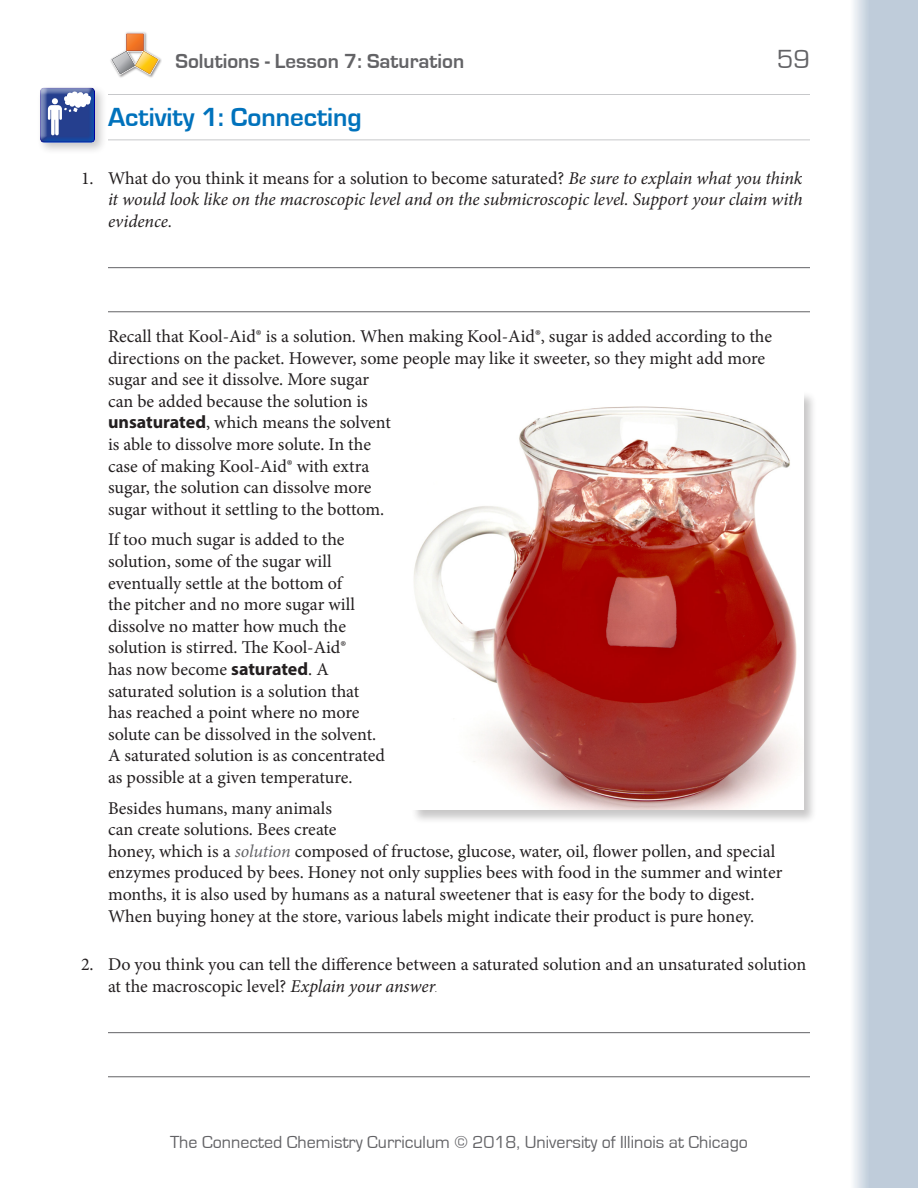
<style>
.page{position:relative;width:918px;height:1188px;background:#fff}
.page>*{position:absolute;margin:0;border:0;box-sizing:border-box;transform-origin:0 0}
.t1{font:700 27px "Eurostile";color:#0072bc}
.t2{font:27px "Eurostile";color:#636366}
.t3{font:700 21px "Eurostile";color:#636366}
.t4{font:18px/21.6px "Minion Pro";letter-spacing:-.005em;color:#231f20}
.t5{font:italic 18px/21.6px "Minion Pro";letter-spacing:-.005em;color:#231f20;text-align:justify}
.t6{font:18px "Eurostile";color:#636366}
.s1{font-style:normal}
.s2{font-family:"Myriad Pro";font-weight:700}
.s3{font-style:italic;color:#636366}
.s4{font-style:italic}
.s5{font-style:italic;font-size:9px}
.s6{font-style:inherit}
</style>
<div class="page">
<svg style="left:853px;top:0;width:65px;height:1188px;background:#c5d1dd"></svg>
<img style="left:118px;top:32px;width:44px;height:46px">
<svg style="left:110px;top:33px;width:50px;height:42px"></svg>
<hr style="left:108px;top:94px;width:702px;height:1px;background:#c7c8ca">
<hr style="left:108px;top:139px;width:702px;height:1px;background:#c7c8ca">
<hr style="left:108px;top:267px;width:702px;height:1px;background:#636366">
<hr style="left:108px;top:311px;width:702px;height:1px;background:#636366">
<hr style="left:108px;top:1032px;width:702px;height:1px;background:#636366">
<hr style="left:108px;top:1076px;width:702px;height:1px;background:#636366">
<div style="left:37px;top:84px;width:71px;height:72px;background:#231f20;opacity:.25"></div>
<div style="left:37px;top:84px;width:65px;height:60px;background:#00aeef;opacity:.75"></div>
<div style="left:411px;top:391px;width:407px;height:433px;background:#231f20;opacity:.25"></div>
<img style="left:412px;top:392px;width:391px;height:418px">
<p class="t3" style="left:176px;top:49px;width:290px">Solutions - Lesson 7: Saturation</p>
<h1 class="t2" style="left:777px;top:44px;width:35px">59</h1>
<h1 class="t1" style="left:108px;top:102px;width:255px">Activity 1: Connecting</h1>
<p class="t5" style="left:108px;top:167px;width:696px;text-indent:-27px"><span class="s1">1. What do you think it means for a solution to become saturated?</span> Be sure to explain what you think it would look like on the macroscopic level and on the submicroscopic level. Support your claim with evidence.</p>
<p class="t4" style="left:108px;top:326px;width:666px">Recall that Kool-Aid® is a solution. When making Kool-Aid®, sugar is added according to the directions on the packet. However, some people may like it sweeter, so they might add more sugar and see it dissolve. More sugar<br>can be added because the solution is<br><span class="s2">unsaturated</span>, which means the solvent<br>is able to dissolve more solute. In the<br>case of making Kool-Aid® with extra<br>sugar, the solution can dissolve more<br>sugar without it settling to the bottom.</p>
<p class="t4" style="left:108px;top:529px;width:278px">If too much sugar is added to the solution, some of the sugar will eventually settle at the bottom of<br>the pitcher and no more sugar will dissolve no matter how much the solution is stirred. The Kool-Aid®<br>has now become <span class="s2">saturated</span>. A saturated solution is a solution that has reached a point where no more solute can be dissolved in the solvent.<br>A saturated solution is as concentrated as possible at a given temperature.</p>
<p class="t4" style="left:108px;top:797px;width:676px">Besides humans, many animals<br>can create solutions. Bees create<br>honey, which is a <span class="s3">solution</span> composed of fructose, glucose, water, oil, flower pollen, and special enzymes produced by bees. Honey not only supplies bees with food in the summer and winter months, it is also used by humans as a natural sweetener that is easy for the body to digest.<br>When buying honey at the store, various labels might indicate their product is pure honey.</p>
<p class="t4" style="left:108px;top:954px;width:700px;text-indent:-27px">2. Do you think you can tell the difference between a saturated solution and an unsaturated solution at the macroscopic level? <span class="s4">Explain your answer</span><span class="s5">.</span></p>
<p class="t6" style="left:170px;top:1132px;width:579px">The Connected Chemistry Curriculum © 201<span class="s6">8</span>, University of Illinois at Chicago</p>
</div>
